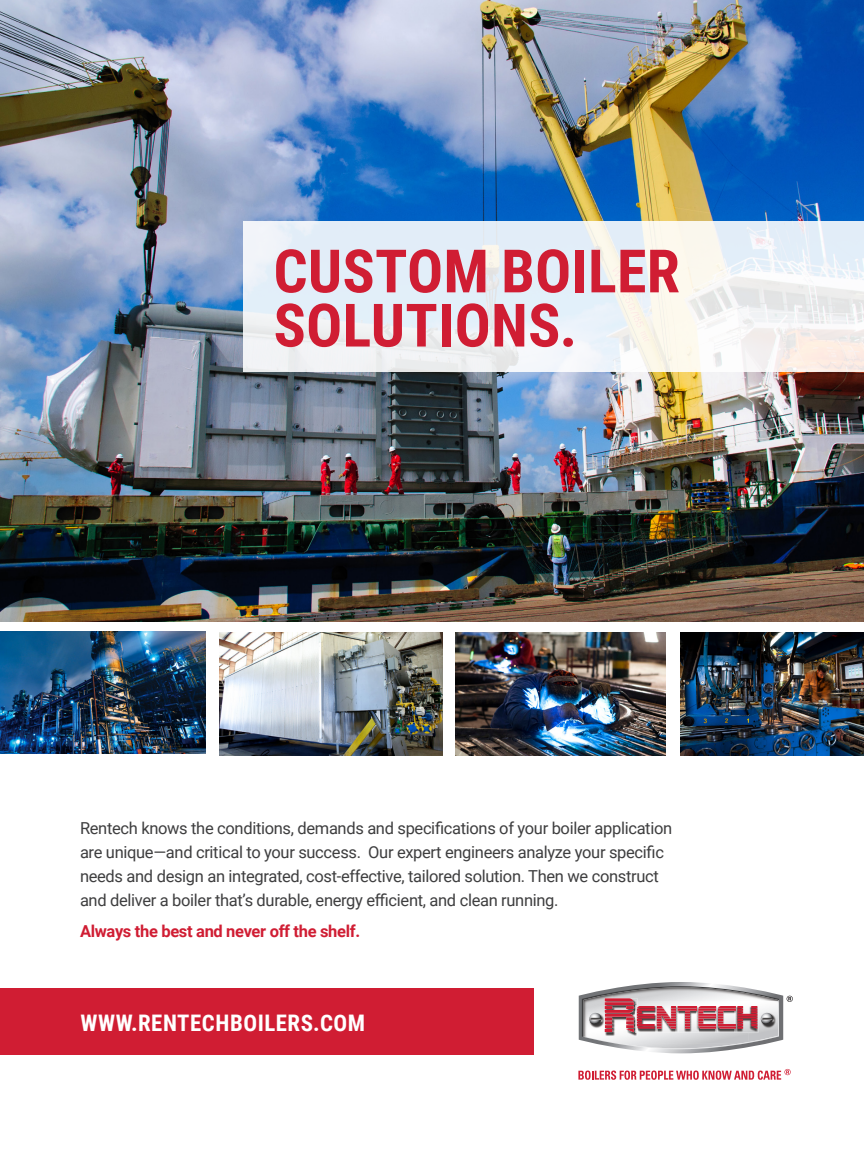
<style>
.page{position:relative;width:864px;height:1161px;background:#fff}
.page>*{position:absolute;margin:0;border:0;box-sizing:border-box;transform-origin:0 0}
.t1{font:700 59.85px/54.2px "Roboto Condensed";letter-spacing:.005em;color:#d01d33}
.t2{font:700 22.8px "Roboto Condensed";letter-spacing:.025em;color:#fff}
.t3{font:16.5px/24px "Roboto";letter-spacing:-.02em;color:#3e3e3f}
.t4{font:700 16.5px "Roboto";letter-spacing:-.02em;color:#d01d33}
</style>
<div class="page">
<div style="left:0;top:988px;width:534px;height:67px;background:#d01d33"></div>
<img style="left:0;top:0;width:864px;height:622px">
<svg style="left:579px;top:982px;width:214px;height:71px"></svg>
<svg style="left:578px;top:1069px;width:213px;height:11px"></svg>
<svg style="left:243px;top:221px;width:621px;height:151px;fill:#e9eff8"></svg>
<img style="left:0;top:631px;width:205px;height:123px">
<img style="left:456px;top:633px;width:209px;height:122px">
<img style="left:680px;top:632px;width:184px;height:123px">
<img style="left:220px;top:632px;width:222px;height:123px">
<p class="t1" style="left:274px;top:242px;width:408px">CUSTOM BOILER<br>SOLUTIONS.</p>
<p class="t3" style="left:80px;top:815px;width:594px">Rentech knows the conditions, demands and specifications of your boiler application are unique—and critical to your success. Our expert engineers analyze your specific needs and design an integrated, cost-effective, tailored solution. Then we construct and deliver a boiler that’s durable, energy efficient, and clean running.</p>
<p class="t4" style="left:80px;top:919px;width:282px">Always the best and never off the shelf.</p>
<p class="t2" style="left:80px;top:1006px;width:286px">WWW.RENTECHBOILERS.COM</p>
</div>
